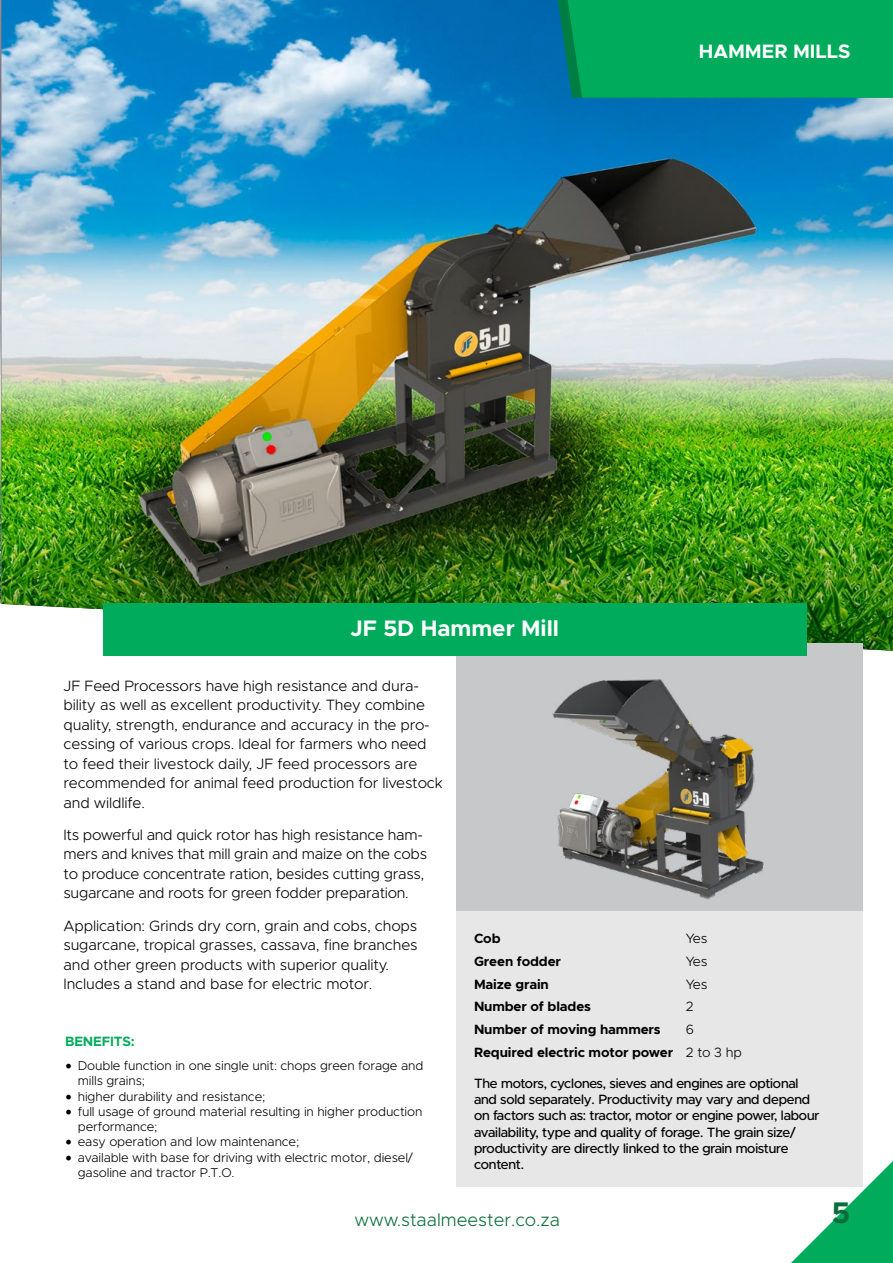
<style>
.page{position:relative;width:893px;height:1263px;background:#fff}
.page>*{position:absolute;margin:0;border:0;box-sizing:border-box;transform-origin:0 0}
.t1{font:700 30px "Metropolis";color:#0b6e3a}
.t2{font:700 22.5px "Metropolis";color:#fff}
.t3{font:700 19.5px "Metropolis";color:#fff}
.t4{font:300 18px "Metropolis";color:#0b6e3a}
.t5{font:300 15px/19.5px "Metropolis";letter-spacing:-.01em;color:#000}
.t6{font:500 13.5px/16.2px "Metropolis";letter-spacing:-.01em;color:#000}
.t7{font:700 13.5px/22.8px "Metropolis";letter-spacing:-.01em;color:#000}
.t8{font:300 13.5px "Metropolis";letter-spacing:-.065em;color:#000}
.t9{font:700 13.5px "Metropolis";letter-spacing:-.01em;color:#00ac5c}
.t10{font:300 12.75px/15.3px "Metropolis";letter-spacing:-.01em;color:#000}
.s1{font-family:"Minion Pro";font-weight:400;font-size:18px}
.s2{font-weight:300}
</style>
<div class="page">
<svg style="left:791px;top:1148px;width:102px;height:115px"></svg>
<img style="left:2px;top:0;width:891px;height:651px">
<div style="left:558px;top:0;width:335px;height:98px;background:#00ac5c"></div>
<img style="left:0;top:0;width:1px;height:603px">
<div style="left:456px;top:644px;width:406px;height:543px;background:#e7e7e7"></div>
<div style="left:456px;top:644px;width:406px;height:267px;background:#c7c8ca"></div>
<img style="left:552px;top:679px;width:212px;height:221px">
<div style="left:103px;top:604px;width:704px;height:52px;background:#00ac5c"></div>
<h3 class="t3" style="left:699px;top:39px;width:153px">HAMMER MILLS</h3>
<h2 class="t2" style="left:351px;top:614px;width:210px">JF 5D Hammer Mill</h2>
<p class="t5" style="left:64px;top:676px;width:381px">JF Feed Processors have high resistance and dura&shy;bility as well as excellent productivity. They combine quality, strength, endurance and accuracy in the pro&shy;cessing of various crops. Ideal for farmers who need to feed their livestock daily, JF feed processors are recommended for animal feed production for livestock and wildlife.</p>
<p class="t5" style="left:64px;top:825px;width:365px">Its powerful and quick rotor has high resistance ham&shy;mers and knives that mill grain and maize on the cobs to produce concentrate ration, besides cutting grass, sugarcane and roots for green fodder preparation.</p>
<p class="t5" style="left:64px;top:916px;width:355px">Application: Grinds dry corn, grain and cobs, chops sugarcane, tropical grasses, cassava, fine branches and other green products with superior quality.<br>Includes a stand and base for electric motor.</p>
<p class="t9" style="left:65px;top:1033px;width:71px">BENEFITS:</p>
<p class="t10" style="left:78px;top:1058px;width:347px;text-indent:-13px"><span class="s1">•</span> Double function in one single unit: chops green forage and mills grains;</p>
<p class="t10" style="left:65px;top:1088px;width:202px"><span class="s1">•</span> higher durability and resistance;</p>
<p class="t10" style="left:78px;top:1104px;width:346px;text-indent:-13px"><span class="s1">•</span> full usage of ground material resulting in higher production performance;</p>
<p class="t10" style="left:65px;top:1134px;width:236px"><span class="s1">•</span> easy operation and low maintenance;</p>
<p class="t10" style="left:78px;top:1150px;width:337px;text-indent:-13px"><span class="s1">•</span> available with base for driving with electric motor, diesel/ gasoline and tractor P.T.O.</p>
<p class="t7" style="left:474px;top:927px;width:28px">Cob</p>
<p class="t8" style="left:686px;top:930px;width:23px">Yes</p>
<p class="t7" style="left:474px;top:950px;width:89px">Green fodder</p>
<p class="t8" style="left:686px;top:953px;width:23px">Yes</p>
<p class="t7" style="left:474px;top:972px;width:76px">Maize grain</p>
<p class="t8" style="left:686px;top:975px;width:23px">Yes</p>
<p class="t7" style="left:474px;top:995px;width:119px">Number of blades</p>
<p class="t8" style="left:686px;top:998px;width:9px">2</p>
<p class="t7" style="left:474px;top:1018px;width:188px">Number of moving hammers</p>
<p class="t7" style="left:474px;top:1018px;width:269px;text-indent:212px"><span class="s2">6<br></span>Required electric motor power <span class="s2">2 to 3 hp</span></p>
<p class="t6" style="left:474px;top:1075px;width:347px">The motors, cyclones, sieves and engines are optional and sold separately. Productivity may vary and depend on factors such as: tractor, motor or engine power, labour availability, type and quality of forage. The grain size/ productivity are directly linked to the grain moisture content.</p>
<p class="t4" style="left:354px;top:1208px;width:207px">www.staalmeester.co.za</p>
<h1 class="t1" style="left:832px;top:1194px;width:20px">5</h1>
</div>
